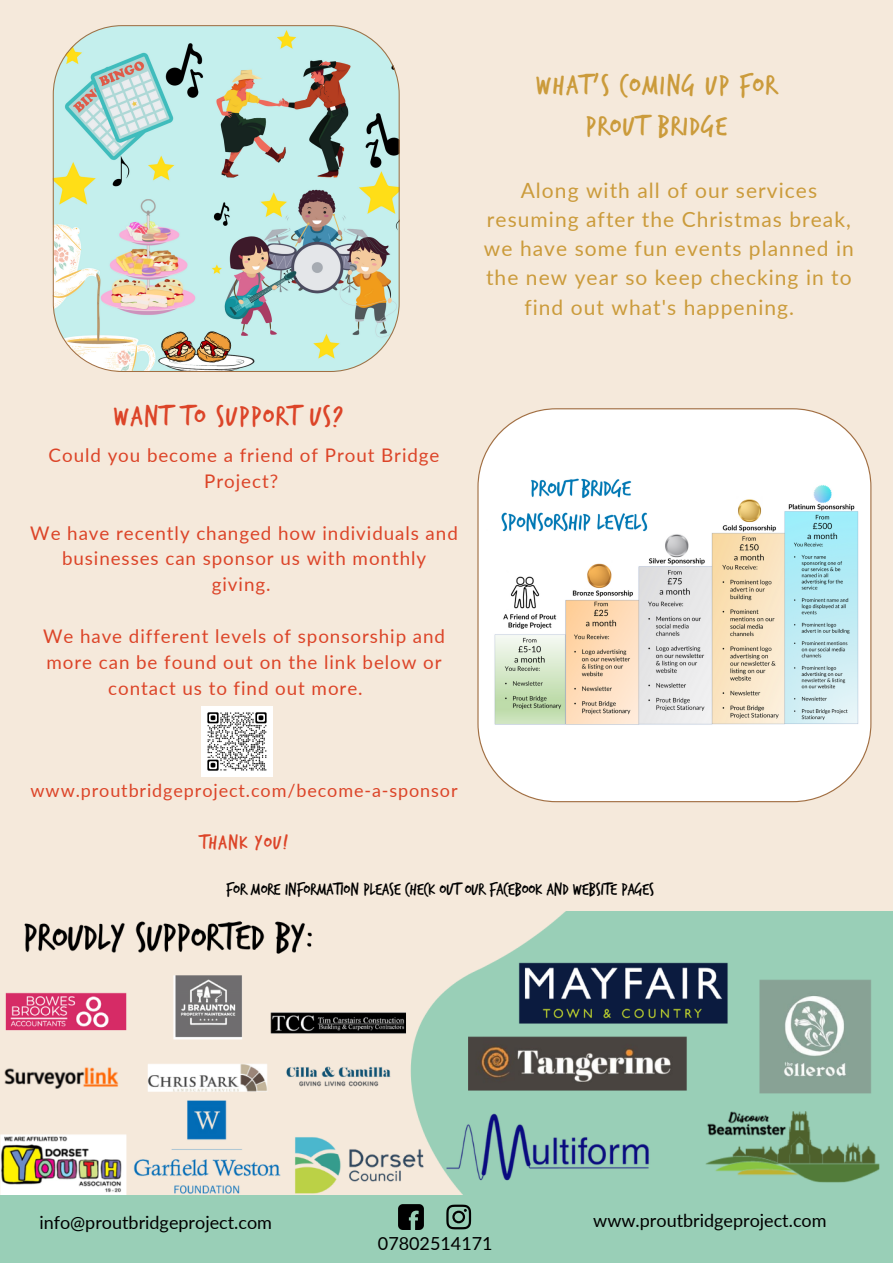
<style>
.page{position:relative;width:893px;height:1264px;background:#fff}
.page>*{position:absolute;margin:0;border:0;box-sizing:border-box;transform-origin:0 0}
.t1{font:30px/41.5px "Trash Hand";letter-spacing:.05em;color:#cb9b3b;text-align:center}
.t2{font:30px "Trash Hand";letter-spacing:.05em;color:#dc4428}
.t3{font:21.3px "Trash Hand";letter-spacing:.05em;color:#dc4428}
.t4{font:21px "Lato";letter-spacing:.05em;color:#cb9b3b}
.t5{font:18.75px/25.8px "Lato";letter-spacing:.05em;color:#dc4428;text-align:center}
.t6{font:18px "Lato";color:#000}
.t7{font:18px "Trash Hand";color:#000}
.t8{font:18px "Lato";letter-spacing:.05em;color:#dc4428}
</style>
<div class="page">
<div style="left:0;top:0;width:892px;height:1262px;background:#f5e9db"></div>
<svg style="left:53px;top:25px;width:346px;height:347px;background:#bdd2c7"></svg>
<svg style="left:477px;top:408px;width:394px;height:394px;background:#eaece6"></svg>
<img style="left:0;top:911px;width:892px;height:284px">
<div style="left:0;top:1195px;width:892px;height:67px;background:#99cfb7"></div>
<svg style="left:398px;top:1204px;width:26px;height:25px"></svg>
<svg style="left:446px;top:1204px;width:25px;height:25px"></svg>
<img style="left:201px;top:706px;width:71px;height:70px">
<h1 class="t1" style="left:536px;top:65px;width:241px">WHAT'S COMING UP FOR<br>PROUT BRIDGE</h1>
<p class="t4" style="left:520px;top:177px;width:298px">Along with all of our services</p>
<p class="t4" style="left:487px;top:206px;width:365px">resuming after the Christmas break,</p>
<p class="t4" style="left:484px;top:235px;width:371px">we have some fun events planned in</p>
<p class="t4" style="left:486px;top:265px;width:367px">the new year so keep checking in to</p>
<p class="t4" style="left:524px;top:294px;width:271px">find out what's happening.</p>
<h1 class="t2" style="left:114px;top:401px;width:230px">WANT TO SUPPORT US?</h1>
<p class="t5" style="left:49px;top:442px;width:392px">Could you become a friend of Prout Bridge<br>Project?</p>
<p class="t5" style="left:30px;top:519px;width:429px">We have recently changed how individuals and businesses can sponsor us with monthly giving.</p>
<p class="t5" style="left:43px;top:623px;width:403px">We have different levels of sponsorship and</p>
<p class="t5" style="left:46px;top:648px;width:396px">more can be found out on the link below or</p>
<p class="t5" style="left:108px;top:674px;width:256px">contact us to find out more.</p>
<p class="t8" style="left:31px;top:779px;width:428px">www.proutbridgeproject.com/become-a-sponsor</p>
<p class="t3" style="left:200px;top:831px;width:90px">THANK YOU!</p>
<p class="t7" style="left:226px;top:880px;width:429px">FOR MORE INFORMATION PLEASE CHECK OUT OUR FACEBOOK AND WEBSITE PAGES</p>
<p class="t6" style="left:39px;top:1210px;width:234px">info@proutbridgeproject.com</p>
<p class="t6" style="left:593px;top:1209px;width:235px">www.proutbridgeproject.com</p>
<p class="t6" style="left:378px;top:1231px;width:116px">07802514171</p>
</div>
